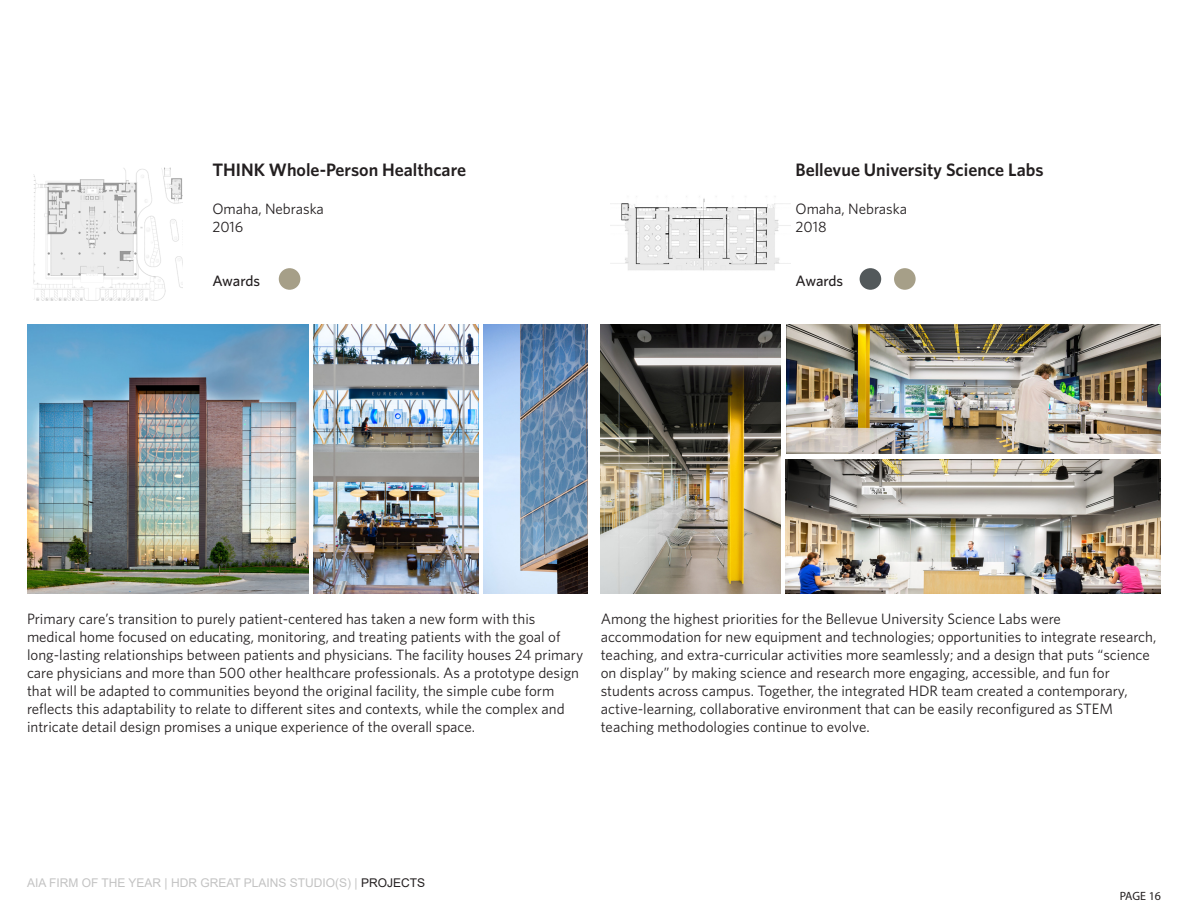
<style>
.page{position:relative;width:1188px;height:918px;background:#fff}
.page>*{position:absolute;margin:0;border:0;box-sizing:border-box;transform-origin:0 0}
.t1{font:600 18px "Whitney";color:#231f20}
.t2{font:15px/18px "Whitney";color:#231f20}
.t3{font:500 15px "Whitney";letter-spacing:-.015em;color:#231f20}
.t4{font:12px "Arial";color:#c3c3c3}
.t5{font:12px "Myriad Pro";letter-spacing:-.005em;color:#231f20}
.s1{color:#231f20}
</style>
<div class="page">
<div style="left:860px;top:268px;width:21px;height:22px;background:#53595b;border-radius:50%"></div>
<div style="left:894px;top:268px;width:22px;height:22px;background:#a69f88;border-radius:50%"></div>
<div style="left:279px;top:268px;width:21px;height:22px;background:#a69f88;border-radius:50%"></div>
<img style="left:33px;top:167px;width:149px;height:134px">
<img style="left:27px;top:325px;width:281px;height:268px">
<img style="left:484px;top:325px;width:103px;height:268px">
<img style="left:314px;top:325px;width:164px;height:268px">
<img style="left:610px;top:196px;width:180px;height:75px">
<img style="left:601px;top:325px;width:180px;height:268px">
<img style="left:786px;top:459px;width:374px;height:134px">
<img style="left:786px;top:325px;width:375px;height:128px">
<p class="t1" style="left:212px;top:158px;width:255px">THINK Whole-Person Healthcare</p>
<p class="t1" style="left:796px;top:158px;width:250px">Bellevue University Science Labs</p>
<p class="t2" style="left:796px;top:199px;width:113px">Omaha, Nebraska</p>
<p class="t2" style="left:796px;top:217px;width:33px">2018</p>
<p class="t2" style="left:212px;top:199px;width:113px">Omaha, Nebraska</p>
<p class="t2" style="left:212px;top:217px;width:33px">2016</p>
<p class="t3" style="left:212px;top:270px;width:49px">Awards</p>
<p class="t3" style="left:796px;top:270px;width:49px">Awards</p>
<p class="t2" style="left:27px;top:609px;width:558px">Primary care’s transition to purely patient-centered has taken a new form with this medical home focused on educating, monitoring, and treating patients with the goal of long-lasting relationships between patients and physicians. The facility houses 24 primary care physicians and more than 500 other healthcare professionals. As a prototype design that will be adapted to communities beyond the original facility, the simple cube form reflects this adaptability to relate to different sites and contexts, while the complex and intricate detail design promises a unique experience of the overall space.</p>
<p class="t2" style="left:601px;top:609px;width:557px">Among the highest priorities for the Bellevue University Science Labs were accommodation for new equipment and technologies; opportunities to integrate research, teaching, and extra-curricular activities more seamlessly; and a design that puts “science on display” by making science and research more engaging, accessible, and fun for students across campus. Together, the integrated HDR team created a contemporary, active-learning, collaborative environment that can be easily reconfigured as STEM teaching methodologies continue to evolve.</p>
<p class="t4" style="left:27px;top:874px;width:400px">AIA FIRM OF THE YEAR | HDR GREAT PLAINS STUDIO(S) | <span class="s1">PROJECTS</span></p>
<p class="t5" style="left:1120px;top:889px;width:43px">PAGE 16</p>
</div>
